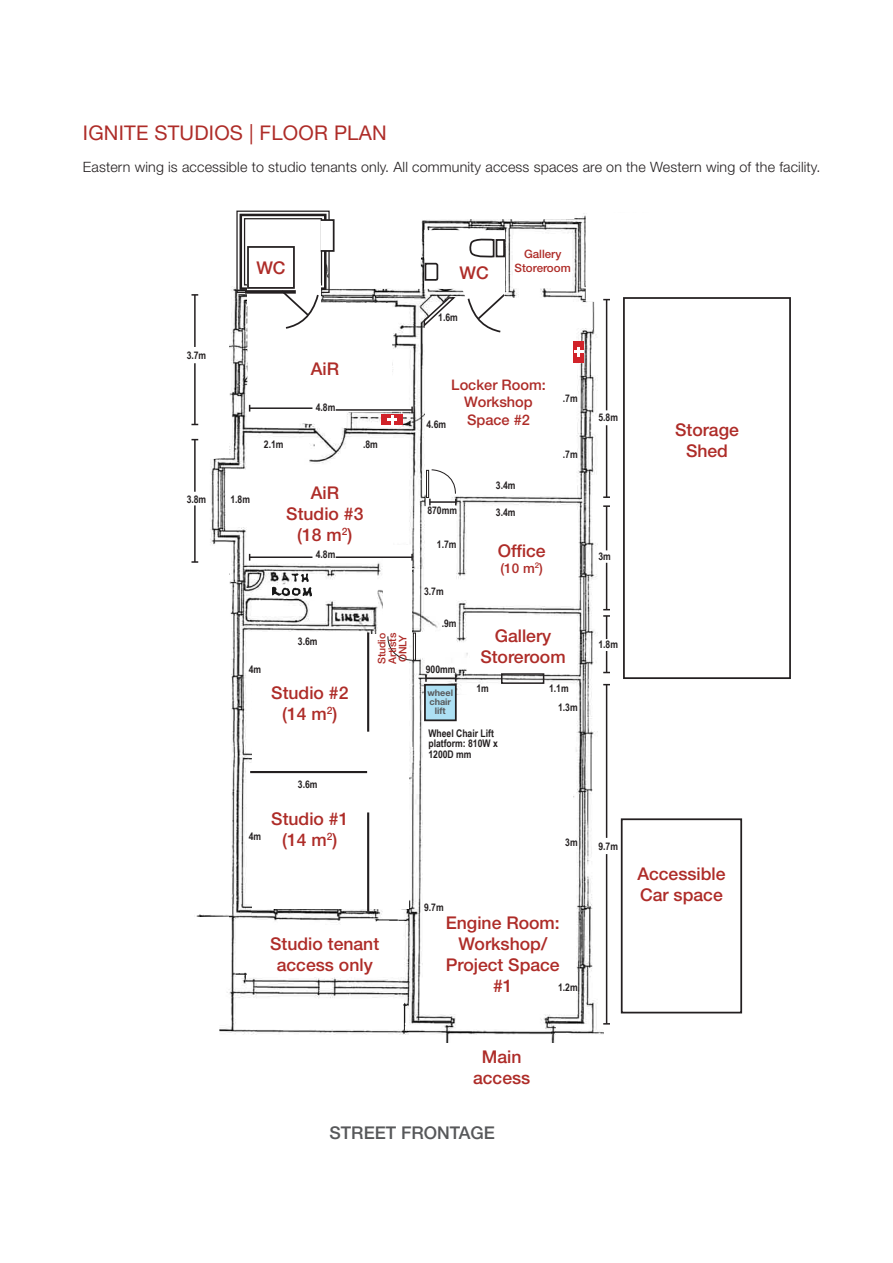
<style>
.page{position:relative;width:893px;height:1263px;background:#fff}
.page>*{position:absolute;margin:0;border:0;box-sizing:border-box;transform-origin:0 0}
.body_copy_9_5pt_ligh{font:20.25px "Helvetica Neue LT Std";letter-spacing:.01em;color:#ae2c28}
.t1{font:500 17.55px/21.1px "Helvetica Neue LT Std";color:#ae2c28;text-align:center}
.t2{font:500 17.55px "Helvetica Neue LT Std";color:#57585a}
.t3{font:500 14.55px/17.5px "Helvetica Neue LT Std";color:#ae2c28;text-align:center}
.body_copy_9_5pt_ligh-2{font:300 14.25px "Helvetica Neue LT Std";letter-spacing:.01em;color:#231f20}
.t4{font:500 13.5px "Helvetica Neue LT Std";color:#ae2c28}
.t5{font:500 11.55px/14px "Helvetica Neue LT Std";color:#ae2c28;text-align:center}
.t6{font:700 10.5px/10.5px "Arial Narrow";color:#231f20}
.t7{font:500 10.5px/10.5px "Helvetica Neue LT Std";color:#ae2c28}
.t8{font:700 9.15px "Helvetica Neue LT Std";color:#57585a}
</style>
<div class="page">
<img style="left:520px;top:507px;width:84px;height:473px">
<img style="left:261px;top:507px;width:259px;height:536px">
<div style="left:257px;top:480px;width:126px;height:50px;background:#fff"></div>
<div style="left:383px;top:545px;width:29px;height:94px;background:#fff"></div>
<div style="left:468px;top:510px;width:110px;height:94px;background:#fff"></div>
<div style="left:423px;top:695px;width:150px;height:318px;background:#fff"></div>
<svg style="left:191px;top:286px;width:70px;height:749px"></svg>
<div style="left:252px;top:634px;width:156px;height:275px;background:#fff"></div>
<div style="left:276px;top:472px;width:97px;height:83px;background:#fff"></div>
<svg style="left:191px;top:916px;width:38px;height:119px"></svg>
<div style="left:425px;top:685px;width:31px;height:35px;background:#ade0f3"></div>
<div style="left:424px;top:684px;width:33px;height:37px;border:2px solid #231f20"></div>
<div style="left:621px;top:818px;width:121px;height:195px;border:2px solid #231f20"></div>
<div style="left:257px;top:933px;width:135px;height:41px;background:#fff"></div>
<hr style="left:250px;top:771px;width:117px;height:2px;background:#231f20">
<hr style="left:367px;top:632px;width:2px;height:100px;background:#231f20">
<hr style="left:367px;top:812px;width:2px;height:99px;background:#231f20">
<div style="left:470px;top:621px;width:106px;height:50px;background:#fff"></div>
<hr style="left:606px;top:563px;width:1px;height:47px;background:#231f20">
<hr style="left:194px;top:505px;width:2px;height:57px;background:#231f20">
<svg style="left:191px;top:561px;width:7px;height:2px"></svg>
<hr style="left:194px;top:363px;width:2px;height:61px;background:#231f20">
<svg style="left:603px;top:651px;width:7px;height:22px"></svg>
<hr style="left:426px;top:678px;width:30px;height:1px;background:#231f20">
<svg style="left:455px;top:675px;width:2px;height:7px"></svg>
<svg style="left:425px;top:675px;width:2px;height:7px"></svg>
<hr style="left:606px;top:854px;width:1px;height:170px;background:#231f20">
<hr style="left:336px;top:556px;width:76px;height:2px;background:#231f20">
<svg style="left:411px;top:554px;width:2px;height:7px"></svg>
<svg style="left:387px;top:635px;width:26px;height:26px"></svg>
<div style="left:623px;top:297px;width:168px;height:382px;border:2px solid #231f20"></div>
<div style="left:501px;top:673px;width:43px;height:11px;border:2px solid #231f20"></div>
<hr style="left:606px;top:506px;width:1px;height:44px;background:#231f20">
<hr style="left:194px;top:440px;width:2px;height:52px;background:#231f20">
<hr style="left:194px;top:295px;width:2px;height:52px;background:#231f20">
<svg style="left:191px;top:294px;width:7px;height:2px"></svg>
<svg style="left:603px;top:609px;width:7px;height:30px"></svg>
<hr style="left:606px;top:685px;width:1px;height:153px;background:#231f20">
<hr style="left:250px;top:556px;width:62px;height:2px;background:#231f20">
<div style="left:413px;top:632px;width:3px;height:29px;border:1px solid #231f20"></div>
<svg style="left:236px;top:210px;width:391px;height:297px"></svg>
<p class="body_copy_9_5pt_ligh" style="left:83px;top:121px;width:305px">IGNITE STUDIOS | FLOOR PLAN</p>
<p class="body_copy_9_5pt_ligh-2" style="left:83px;top:158px;width:739px">Eastern wing is accessible to studio tenants only. All community access spaces are on the Western wing of the facility.</p>
<p class="t6" style="left:187px;top:350px;width:21px">3.7m</p>
<p class="t6" style="left:187px;top:493px;width:21px">3.8m</p>
<p class="t1" style="left:256px;top:257px;width:31px">WC</p>
<p class="t6" style="left:264px;top:438px;width:21px">2.1m</p>
<p class="t1" style="left:311px;top:358px;width:30px">AiR</p>
<p class="t6" style="left:316px;top:401px;width:21px">4.8m</p>
<p class="t6" style="left:363px;top:438px;width:16px">.8m</p>
<p class="t6" style="left:230px;top:493px;width:21px">1.8m</p>
<p class="t1" style="left:311px;top:482px;width:30px">AiR</p>
<p class="t1" style="left:286px;top:503px;width:79px">Studio #3</p>
<p class="t1" style="left:297px;top:524px;width:57px">(18 m<sup>2</sup>)</p>
<p class="t6" style="left:316px;top:549px;width:21px">4.8m</p>
<p class="t6" style="left:249px;top:664px;width:14px">4m</p>
<p class="t6" style="left:298px;top:635px;width:21px">3.6m</p>
<p class="t1" style="left:271px;top:682px;width:79px">Studio #2</p>
<p class="t1" style="left:282px;top:703px;width:57px">(14 m<sup>2</sup>)</p>
<p class="t6" style="left:249px;top:831px;width:14px">4m</p>
<p class="t6" style="left:298px;top:778px;width:21px">3.6m</p>
<p class="t1" style="left:271px;top:808px;width:79px">Studio #1 (14 m<sup>2</sup>)</p>
<p class="t7" style="left:377px;top:664px;width:33px;rotate:-90deg">Studio</p>
<p class="t7" style="left:387px;top:664px;width:33px;rotate:-90deg">Artists<br>ONLY</p>
<p class="t1" style="left:460px;top:262px;width:31px">WC</p>
<p class="t6" style="left:438px;top:311px;width:21px">1.6m</p>
<p class="t5" style="left:515px;top:247px;width:58px">Gallery<br>Storeroom</p>
<p class="t3" style="left:451px;top:376px;width:96px">Locker Room:<br>Workshop<br>Space #2</p>
<p class="t6" style="left:426px;top:418px;width:21px">4.6m</p>
<p class="t6" style="left:427px;top:504px;width:31px">870mm</p>
<p class="t6" style="left:437px;top:538px;width:21px">1.7m</p>
<p class="t6" style="left:424px;top:585px;width:21px">3.7m</p>
<p class="t6" style="left:496px;top:480px;width:21px">3.4m</p>
<p class="t6" style="left:496px;top:507px;width:21px">3.4m</p>
<p class="t1" style="left:498px;top:539px;width:49px">Office</p>
<p class="t4" style="left:500px;top:560px;width:44px">(10 m<sup>2</sup>)</p>
<p class="t6" style="left:563px;top:393px;width:16px">.7m</p>
<p class="t6" style="left:563px;top:449px;width:16px">.7m</p>
<p class="t6" style="left:442px;top:617px;width:16px">.9m</p>
<p class="t6" style="left:426px;top:663px;width:31px">900mm</p>
<p class="t8" style="left:427px;top:687px;width:27px">wheel</p>
<p class="t8" style="left:429px;top:696px;width:23px">chair</p>
<p class="t8" style="left:435px;top:705px;width:12px">lift</p>
<p class="t1" style="left:480px;top:625px;width:87px">Gallery<br>Storeroom</p>
<p class="t6" style="left:476px;top:683px;width:14px">1m</p>
<p class="t6" style="left:549px;top:683px;width:21px">1.1m</p>
<p class="t6" style="left:558px;top:701px;width:21px">1.3m</p>
<p class="t6" style="left:428px;top:727px;width:71px">Wheel Chair Lift platform: 810W x</p>
<p class="t6" style="left:428px;top:748px;width:45px">1200D mm</p>
<p class="t6" style="left:565px;top:836px;width:14px">3m</p>
<p class="t1" style="left:270px;top:933px;width:111px">Studio tenant access only</p>
<p class="t6" style="left:424px;top:902px;width:21px">9.7m</p>
<p class="t1" style="left:446px;top:912px;width:115px">Engine Room:<br>Workshop/<br>Project Space #1</p>
<p class="t6" style="left:558px;top:982px;width:21px">1.2m</p>
<p class="t6" style="left:598px;top:412px;width:21px">5.8m</p>
<p class="t6" style="left:598px;top:550px;width:14px">3m</p>
<p class="t6" style="left:598px;top:639px;width:21px">1.8m</p>
<p class="t1" style="left:675px;top:419px;width:65px">Storage<br>Shed</p>
<p class="t6" style="left:598px;top:840px;width:21px">9.7m</p>
<p class="t1" style="left:637px;top:862px;width:90px;text-align:left">Accessible<br>Car space</p>
<p class="t1" style="left:473px;top:1046px;width:59px">Main access</p>
<p class="t2" style="left:329px;top:1122px;width:167px">STREET FRONTAGE</p>
</div>
